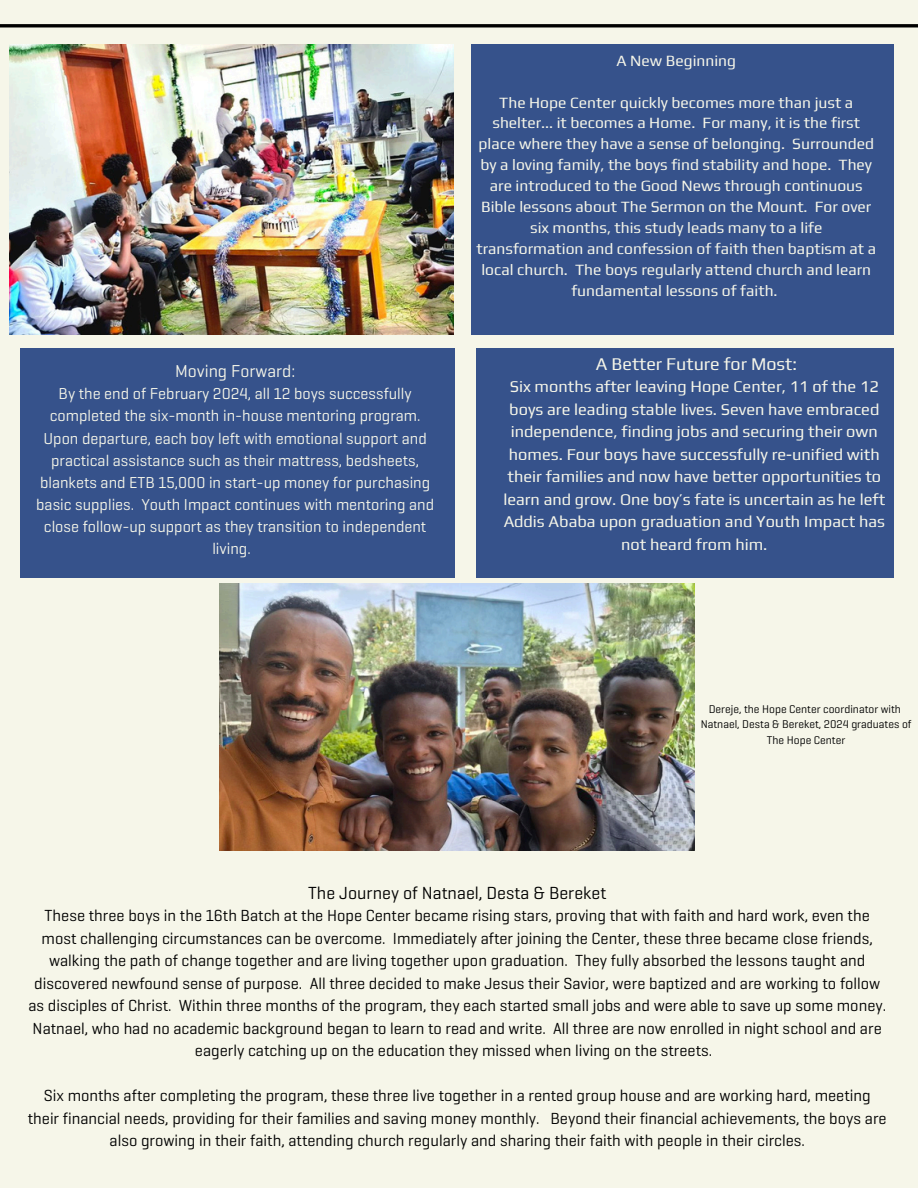
<style>
.page{position:relative;width:918px;height:1188px;background:#f6f6e9}
.page>*{position:absolute;margin:0;border:0;box-sizing:border-box;transform-origin:0 0}
.t1{font:17.85px "Geogrotesque";color:#000}
.t2{font:17.85px "Play";color:#f6f6e9}
.t3{font:17.55px "Geogrotesque";color:#f6f6e9}
.t4{font:16.35px/22.5px "Geogrotesque";color:#000;text-align:center}
.t5{font:16.35px/22.5px "Play";color:#f6f6e9;text-align:center}
.t6{font:16.05px/22.2px "Geogrotesque";color:#f6f6e9;text-align:center}
.t7{font:15.6px/20.9px "Play";color:#f6f6e9;text-align:center}
.t8{font:11.4px/15.8px "Geogrotesque";color:#000;text-align:center}
</style>
<div class="page">
<div style="left:20px;top:348px;width:434px;height:230px;background:#36528b"></div>
<img style="left:10px;top:44px;width:444px;height:291px">
<div style="left:476px;top:348px;width:417px;height:230px;background:#36528b"></div>
<div style="left:471px;top:44px;width:423px;height:291px;background:#36528b"></div>
<hr style="left:0;top:24px;width:918px;height:3px;background:#000">
<img style="left:220px;top:583px;width:474px;height:268px">
<p class="t3" style="left:175px;top:359px;width:122px">Moving Forward:</p>
<p class="t6" style="left:36px;top:382px;width:399px">By the end of February 2024, all 12 boys successfully completed the six-month in-house mentoring program.<br>Upon departure, each boy left with emotional support and practical assistance such as their mattress, bedsheets, blankets and ETB 15,000 in start-up money for purchasing basic supplies. Youth Impact continues with mentoring and close follow-up support as they transition to independent living.</p>
<h1 class="t7" style="left:617px;top:50px;width:121px">A New Beginning</h1>
<h1 class="t7" style="left:476px;top:92px;width:401px">The Hope Center quickly becomes more than just a shelter... it becomes a Home. For many, it is the first place where they have a sense of belonging. Surrounded by a loving family, the boys find stability and hope. They are introduced to the Good News through continuous Bible lessons about The Sermon on the Mount. For over six months, this study leads many to a life transformation and confession of faith then baptism at a local church. The boys regularly attend church and learn fundamental lessons of faith.</h1>
<h1 class="t2" style="left:596px;top:353px;width:203px">A Better Future for Most:</h1>
<h1 class="t5" style="left:503px;top:375px;width:383px">Six months after leaving Hope Center, 11 of the 12 boys are leading stable lives. Seven have embraced independence, finding jobs and securing their own homes. Four boys have successfully re-unified with their families and now have better opportunities to learn and grow. One boy’s fate is uncertain as he left Addis Ababa upon graduation and Youth Impact has not heard from him.</h1>
<p class="t8" style="left:709px;top:701px;width:194px">Dereje, the Hope Center coordinator with</p>
<p class="t8" style="left:701px;top:716px;width:212px">Natnael, Desta &amp; Bereket, 2024 graduates of<br>The Hope Center</p>
<h1 class="t1" style="left:308px;top:881px;width:300px">The Journey of Natnael, Desta &amp; Bereket</h1>
<h1 class="t4" style="left:28px;top:904px;width:859px">These three boys in the 16th Batch at the Hope Center became rising stars, proving that with faith and hard work, even the most challenging circumstances can be overcome. Immediately after joining the Center, these three became close friends, walking the path of change together and are living together upon graduation. They fully absorbed the lessons taught and discovered newfound sense of purpose. All three decided to make Jesus their Savior, were baptized and are working to follow as disciples of Christ. Within three months of the program, they each started small jobs and were able to save up some money.<br>Natnael, who had no academic background began to learn to read and write. All three are now enrolled in night school and are eagerly catching up on the education they missed when living on the streets.</h1>
<h1 class="t4" style="left:28px;top:1084px;width:860px">Six months after completing the program, these three live together in a rented group house and are working hard, meeting their financial needs, providing for their families and saving money monthly. Beyond their financial achievements, the boys are also growing in their faith, attending church regularly and sharing their faith with people in their circles.</h1>
</div>
